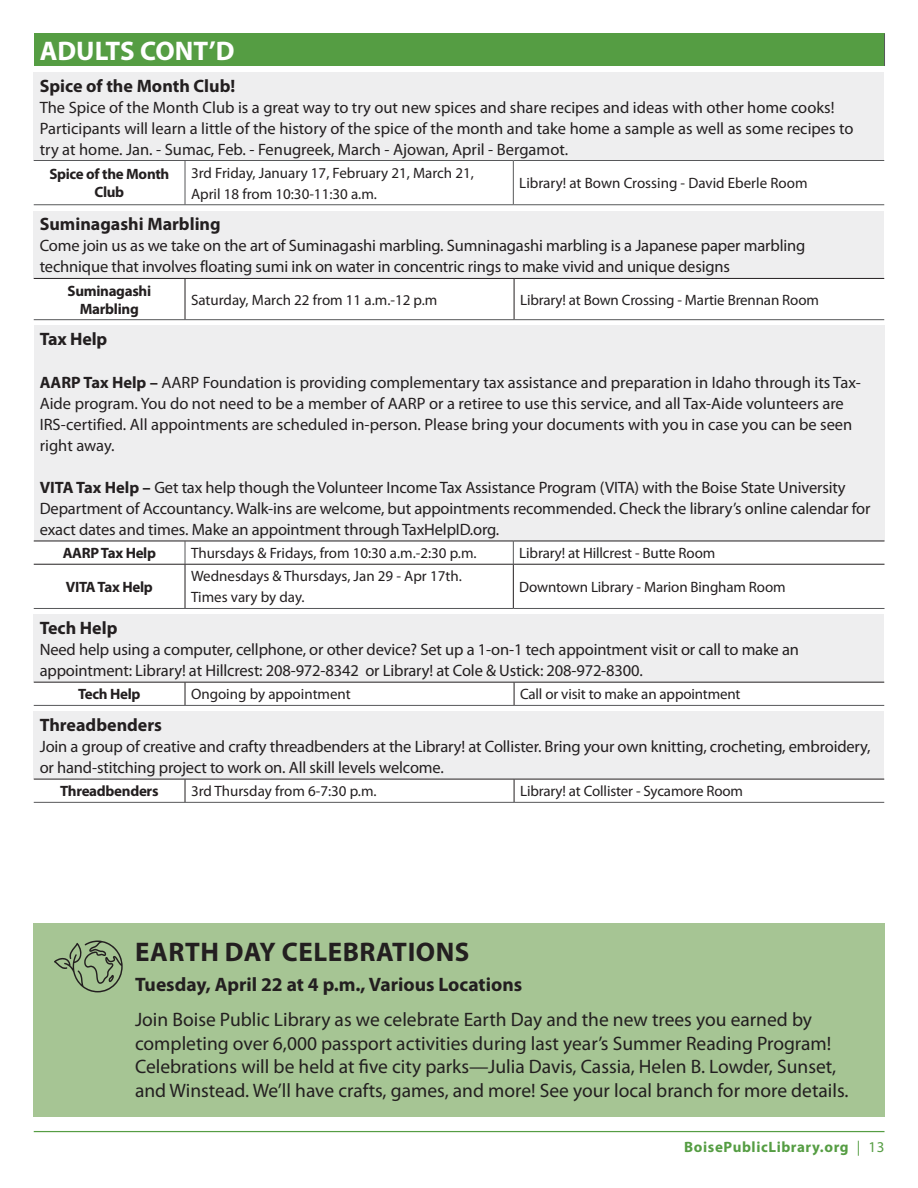
<style>
.page{position:relative;width:918px;height:1188px;background:#fff}
.page>*{position:absolute;margin:0;border:0;box-sizing:border-box;transform-origin:0 0}
.Table_-_Section_2_Title{font:700 27px "Myriad Pro";letter-spacing:.02em;color:#231f20}
.Table_-_Section_1_Title{font:700 27px "Myriad Pro";color:#fff}
.Table_-_Section_2_Title-2{font:19.5px/23.4px "Myriad Pro";color:#231f20}
.Table_-_Section_2_Title-3{font:700 19.5px "Myriad Pro";color:#231f20}
.Table_-_Section_2_Title-4{font:700 18px "Myriad Pro";color:#231f20}
.Table_-_Copy{font:16.5px/21px "Myriad Pro";letter-spacing:-.01em;color:#231f20}
.Table_-_Copy-2{font:15px/21px "Myriad Pro";letter-spacing:-.005em;color:#231f20}
.Table_-_Program_Name{font:700 15px/18px "Myriad Pro";letter-spacing:-.02em;color:#231f20;text-align:center}
.t1{font:700 15px "Myriad Pro";letter-spacing:.04em;color:#559d43}
.s1{font-weight:700}
.s2{font-weight:400}
</style>
<div class="page">
<hr style="left:34px;top:1131px;width:851px;height:1px;background:#559d43">
<div style="left:34px;top:34px;width:851px;height:32px;background:#559d43"></div>
<hr style="left:884px;top:34px;width:1px;height:32px;background:#57585a">
<div style="left:34px;top:72px;width:850px;height:88px;background:#eeeeef"></div>
<hr style="left:185px;top:161px;width:1px;height:44px;background:#57585a">
<hr style="left:513px;top:161px;width:1px;height:44px;background:#57585a">
<hr style="left:34px;top:160px;width:151px;height:1px;background:#57585a">
<hr style="left:185px;top:160px;width:328px;height:1px;background:#57585a">
<hr style="left:513px;top:160px;width:371px;height:1px;background:#57585a">
<hr style="left:34px;top:204px;width:151px;height:1px;background:#57585a">
<hr style="left:185px;top:204px;width:328px;height:1px;background:#57585a">
<hr style="left:513px;top:204px;width:371px;height:1px;background:#57585a">
<div style="left:34px;top:211px;width:850px;height:67px;background:#eeeeef"></div>
<hr style="left:185px;top:279px;width:1px;height:41px;background:#231f20">
<hr style="left:514px;top:279px;width:1px;height:41px;background:#231f20">
<hr style="left:34px;top:319px;width:151px;height:1px;background:#57585a">
<hr style="left:185px;top:319px;width:329px;height:1px;background:#57585a">
<hr style="left:514px;top:319px;width:370px;height:1px;background:#57585a">
<hr style="left:34px;top:278px;width:151px;height:1px;background:#231f20">
<hr style="left:185px;top:278px;width:329px;height:1px;background:#231f20">
<hr style="left:514px;top:278px;width:370px;height:1px;background:#231f20">
<div style="left:34px;top:326px;width:851px;height:215px;background:#eeeeef"></div>
<svg style="left:34px;top:542px;width:851px;height:66px"></svg>
<hr style="left:185px;top:565px;width:1px;height:43px;background:#231f20">
<hr style="left:513px;top:565px;width:1px;height:43px;background:#231f20">
<hr style="left:34px;top:608px;width:151px;height:1px;background:#57585a">
<hr style="left:185px;top:608px;width:328px;height:1px;background:#57585a">
<hr style="left:513px;top:608px;width:372px;height:1px;background:#57585a">
<svg style="left:185px;top:542px;width:1px;height:22px"></svg>
<svg style="left:513px;top:542px;width:1px;height:22px"></svg>
<hr style="left:34px;top:564px;width:151px;height:1px;background:#231f20">
<hr style="left:185px;top:564px;width:328px;height:1px;background:#231f20">
<hr style="left:513px;top:564px;width:372px;height:1px;background:#231f20">
<hr style="left:34px;top:541px;width:151px;height:1px;background:#231f20">
<hr style="left:185px;top:541px;width:328px;height:1px;background:#231f20">
<hr style="left:513px;top:541px;width:372px;height:1px;background:#231f20">
<div style="left:34px;top:615px;width:850px;height:67px;background:#eeeeef"></div>
<svg style="left:34px;top:683px;width:850px;height:22px"></svg>
<hr style="left:34px;top:705px;width:151px;height:1px;background:#57585a">
<hr style="left:185px;top:705px;width:329px;height:1px;background:#57585a">
<hr style="left:514px;top:705px;width:370px;height:1px;background:#57585a">
<hr style="left:34px;top:682px;width:151px;height:1px;background:#231f20">
<hr style="left:185px;top:682px;width:329px;height:1px;background:#231f20">
<hr style="left:514px;top:682px;width:370px;height:1px;background:#231f20">
<div style="left:34px;top:712px;width:850px;height:67px;background:#eeeeef"></div>
<svg style="left:34px;top:780px;width:850px;height:22px"></svg>
<hr style="left:34px;top:802px;width:151px;height:1px;background:#57585a">
<hr style="left:185px;top:802px;width:329px;height:1px;background:#57585a">
<hr style="left:514px;top:802px;width:370px;height:1px;background:#57585a">
<hr style="left:34px;top:779px;width:151px;height:1px;background:#231f20">
<hr style="left:185px;top:779px;width:329px;height:1px;background:#231f20">
<hr style="left:514px;top:779px;width:370px;height:1px;background:#231f20">
<div style="left:34px;top:923px;width:851px;height:194px;background:#a6c594"></div>
<svg style="left:54px;top:940px;width:69px;height:52px"></svg>
<p class="Table_-_Section_1_Title" style="left:40px;top:33px;width:196px">ADULTS CONT’D</p>
<p class="Table_-_Section_2_Title-4" style="left:40px;top:74px;width:197px">Spice of the Month Club!</p>
<p class="Table_-_Copy" style="left:40px;top:96px;width:815px">The Spice of the Month Club is a great way to try out new spices and share recipes and ideas with other home cooks!<br>Participants will learn a little of the history of the spice of the month and take home a sample as well as some recipes to try at home. Jan. - Sumac, Feb. - Fenugreek, March - Ajowan, April - Bergamot.</p>
<p class="Table_-_Program_Name" style="left:49px;top:165px;width:122px">Spice of the Month<br>Club</p>
<p class="Table_-_Copy-2" style="left:191px;top:162px;width:284px">3rd Friday, January 17, February 21, March 21,<br>April 18 from 10:30-11:30 a.m.</p>
<p class="Table_-_Copy-2" style="left:519px;top:172px;width:290px">Library! at Bown Crossing - David Eberle Room</p>
<p class="Table_-_Section_2_Title-4" style="left:40px;top:213px;width:182px">Suminagashi Marbling</p>
<p class="Table_-_Copy" style="left:40px;top:235px;width:767px">Come join us as we take on the art of Suminagashi marbling. Sumninagashi marbling is a Japanese paper marbling technique that involves floating sumi ink on water in concentric rings to make vivid and unique designs</p>
<p class="Table_-_Program_Name" style="left:68px;top:281px;width:85px">Suminagashi<br>Marbling</p>
<p class="Table_-_Copy-2" style="left:191px;top:289px;width:248px">Saturday, March 22 from 11 a.m.-12 p.m</p>
<p class="Table_-_Copy-2" style="left:520px;top:289px;width:300px">Library! at Bown Crossing - Martie Brennan Room</p>
<p class="Table_-_Section_2_Title-4" style="left:40px;top:328px;width:69px">Tax Help</p>
<p class="Table_-_Copy" style="left:40px;top:372px;width:823px"><span class="s1">AARP Tax Help –</span> AARP Foundation is providing complementary tax assistance and preparation in Idaho through its Tax-Aide program. You do not need to be a member of AARP or a retiree to use this service, and all Tax-Aide volunteers are IRS-certified. All appointments are scheduled in-person. Please bring your documents with you in case you can be seen right away.</p>
<p class="Table_-_Copy" style="left:40px;top:477px;width:832px"><span class="s1">VITA Tax Help –</span> Get tax help though the Volunteer Income Tax Assistance Program (VITA) with the Boise State University<br>Department of Accountancy. Walk-ins are welcome, but appointments recommended. Check the library’s online calendar for exact dates and times. Make an appointment through TaxHelpID.org.</p>
<p class="Table_-_Program_Name" style="left:63px;top:544px;width:95px">AARP Tax Help</p>
<p class="Table_-_Copy-2" style="left:191px;top:542px;width:287px">Thursdays &amp; Fridays, from 10:30 a.m.-2:30 p.m.</p>
<p class="Table_-_Copy-2" style="left:519px;top:542px;width:197px">Library! at Hillcrest - Butte Room</p>
<p class="Table_-_Program_Name" style="left:66px;top:577px;width:88px">VITA Tax Help</p>
<p class="Table_-_Copy-2" style="left:191px;top:566px;width:272px">Wednesdays &amp; Thursdays, Jan 29 - Apr 17th.<br>Times vary by day.</p>
<p class="Table_-_Copy-2" style="left:519px;top:576px;width:268px">Downtown Library - Marion Bingham Room</p>
<p class="Table_-_Section_2_Title-4" style="left:40px;top:616px;width:79px">Tech Help</p>
<p class="Table_-_Copy" style="left:40px;top:639px;width:761px">Need help using a computer, cellphone, or other device? Set up a 1-on-1 tech appointment visit or call to make an appointment: Library! at Hillcrest: 208-972-8342 or Library! at Cole &amp; Ustick: 208-972-8300.</p>
<p class="Table_-_Program_Name" style="left:78px;top:685px;width:64px">Tech Help</p>
<p class="Table_-_Copy-2" style="left:191px;top:684px;width:161px">Ongoing by appointment</p>
<p class="Table_-_Copy-2" style="left:520px;top:684px;width:222px">Call or visit to make an appointment</p>
<p class="Table_-_Section_2_Title-4" style="left:40px;top:713px;width:124px">Threadbenders</p>
<p class="Table_-_Copy" style="left:40px;top:736px;width:832px">Join a group of creative and crafty threadbenders at the Library! at Collister. Bring your own knitting, crocheting, embroidery, or hand-stitching project to work on. All skill levels welcome.</p>
<p class="Table_-_Program_Name" style="left:60px;top:782px;width:100px">Threadbenders</p>
<p class="Table_-_Copy-2" style="left:191px;top:781px;width:187px">3rd Thursday from 6-7:30 p.m.</p>
<p class="Table_-_Copy-2" style="left:520px;top:781px;width:225px">Library! at Collister - Sycamore Room</p>
<p class="Table_-_Section_2_Title" style="left:135px;top:934px;width:336px">EARTH DAY CELEBRATIONS</p>
<p class="Table_-_Section_2_Title-3" style="left:135px;top:972px;width:389px">Tuesday, April 22 at 4 p.m., Various Locations</p>
<p class="Table_-_Section_2_Title-2" style="left:135px;top:1008px;width:715px">Join Boise Public Library as we celebrate Earth Day and the new trees you earned by completing over 6,000 passport activities during last year’s Summer Reading Program!<br>Celebrations will be held at five city parks—Julia Davis, Cassia, Helen B. Lowder, Sunset, and Winstead. We’ll have crafts, games, and more! See your local branch for more details.</p>
<p class="t1" style="left:684px;top:1138px;width:202px">BoisePublicLibrary.org <span class="s2">| 13</span></p>
</div>
